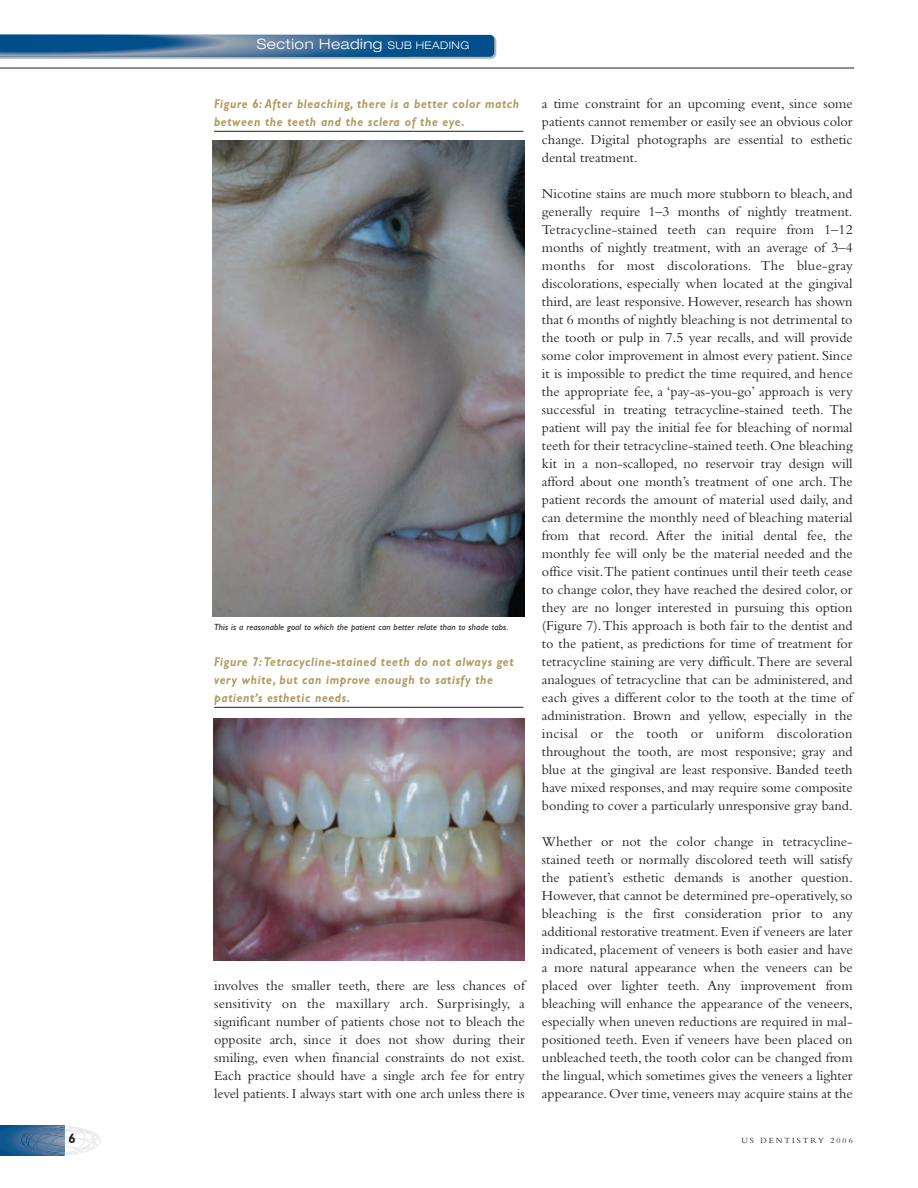
<style>
.page{position:relative;width:918px;height:1188px;background:#fff}
.page>*{position:absolute;margin:0;border:0;box-sizing:border-box;transform-origin:0 0}
.t1{font:14.25px/18px "Bembo";color:#231f20;text-align:justify}
.t2{font:300 expanded 14.25px "Helvetica Neue";letter-spacing:.04em;color:#fff}
.t3{font:700 condensed 13.5px "Gill Sans";color:#231f20}
.t4{font:italic 700 12.75px/18px "Gill Sans";letter-spacing:.055em;color:#af9b5f;scale:.9 1}
.t5{font:italic 9px "Gill Sans";letter-spacing:.015em;color:#231f20}
.t6{font:8.25px "Bembo";letter-spacing:.245em;color:#231f20}
.s1{font-size:10.5px}
</style>
<div class="page">
<hr style="left:0;top:68px;width:854px;height:1px;background:#231f20">
<svg style="left:0;top:34px;width:497px;height:25px;background:#3f729b"></svg>
<svg style="left:0;top:1125px;width:65px;height:31px"></svg>
<svg style="left:20px;top:1126px;width:81px;height:30px"></svg>
<hr style="left:214px;top:131px;width:309px;height:1px;background:#231f20">
<img style="left:213px;top:140px;width:312px;height:477px">
<hr style="left:214px;top:707px;width:309px;height:1px;background:#231f20">
<img style="left:213px;top:718px;width:312px;height:242px">
<p class="t2" style="left:257px;top:39px;width:214px">Section Heading <span class="s1">SUB HEADING</span></p>
<p class="t4" style="left:214px;top:96px;width:341px">Figure 6: After bleaching, there is a better color match between the teeth and the sclera of the eye.</p>
<p class="t5" style="left:214px;top:624px;width:296px">This is a reasonable goal to which the patient can better relate than to shade tabs.</p>
<p class="t4" style="left:214px;top:654px;width:334px">Figure 7:Tetracycline-stained teeth do not always get very white, but can improve enough to satisfy the patient’s esthetic needs.</p>
<p class="t1" style="left:214px;top:978px;width:312px">involves the smaller teeth, there are less chances of sensitivity on the maxillary arch. Surprisingly, a significant number of patients chose not to bleach the opposite arch, since it does not show during their smiling, even when financial constraints do not exist.<br>Each practice should have a single arch fee for entry level patients. I always start with one arch unless there is</p>
<p class="t1" style="left:542px;top:96px;width:312px">a time constraint for an upcoming event, since some patients cannot remember or easily see an obvious color change. Digital photographs are essential to esthetic dental treatment.</p>
<p class="t1" style="left:542px;top:186px;width:312px">Nicotine stains are much more stubborn to bleach, and generally require 1–3 months of nightly treatment.<br>Tetracycline-stained teeth can require from 1–12 months of nightly treatment, with an average of 3–4 months for most discolorations. The blue-gray discolorations, especially when located at the gingival third, are least responsive. However, research has shown that 6 months of nightly bleaching is not detrimental to the tooth or pulp in 7.5 year recalls, and will provide some color improvement in almost every patient. Since it is impossible to predict the time required, and hence the appropriate fee, a ‘pay-as-you-go’ approach is very successful in treating tetracycline-stained teeth. The patient will pay the initial fee for bleaching of normal teeth for their tetracycline-stained teeth. One bleaching kit in a non-scalloped, no reservoir tray design will afford about one month’s treatment of one arch. The patient records the amount of material used daily, and can determine the monthly need of bleaching material from that record. After the initial dental fee, the monthly fee will only be the material needed and the office visit.The patient continues until their teeth cease to change color, they have reached the desired color, or they are no longer interested in pursuing this option (Figure 7).This approach is both fair to the dentist and to the patient, as predictions for time of treatment for tetracycline staining are very difficult.There are several analogues of tetracycline that can be administered, and each gives a different color to the tooth at the time of administration. Brown and yellow, especially in the incisal or the tooth or uniform discoloration throughout the tooth, are most responsive; gray and blue at the gingival are least responsive. Banded teeth have mixed responses, and may require some composite bonding to cover a particularly unresponsive gray band.</p>
<p class="t1" style="left:542px;top:834px;width:312px">Whether or not the color change in tetracycline&shy;stained teeth or normally discolored teeth will satisfy the patient’s esthetic demands is another question.<br>However, that cannot be determined pre-operatively, so bleaching is the first consideration prior to any additional restorative treatment. Even if veneers are later indicated, placement of veneers is both easier and have a more natural appearance when the veneers can be placed over lighter teeth. Any improvement from bleaching will enhance the appearance of the veneers, especially when uneven reductions are required in mal&shy;positioned teeth. Even if veneers have been placed on unbleached teeth, the tooth color can be changed from the lingual, which sometimes gives the veneers a lighter appearance. Over time, veneers may acquire stains at the</p>
<p class="t3" style="left:68px;top:1134px;width:9px">6</p>
<p class="t6" style="left:741px;top:1138px;width:113px">US DENTISTRY 2006</p>
</div>
